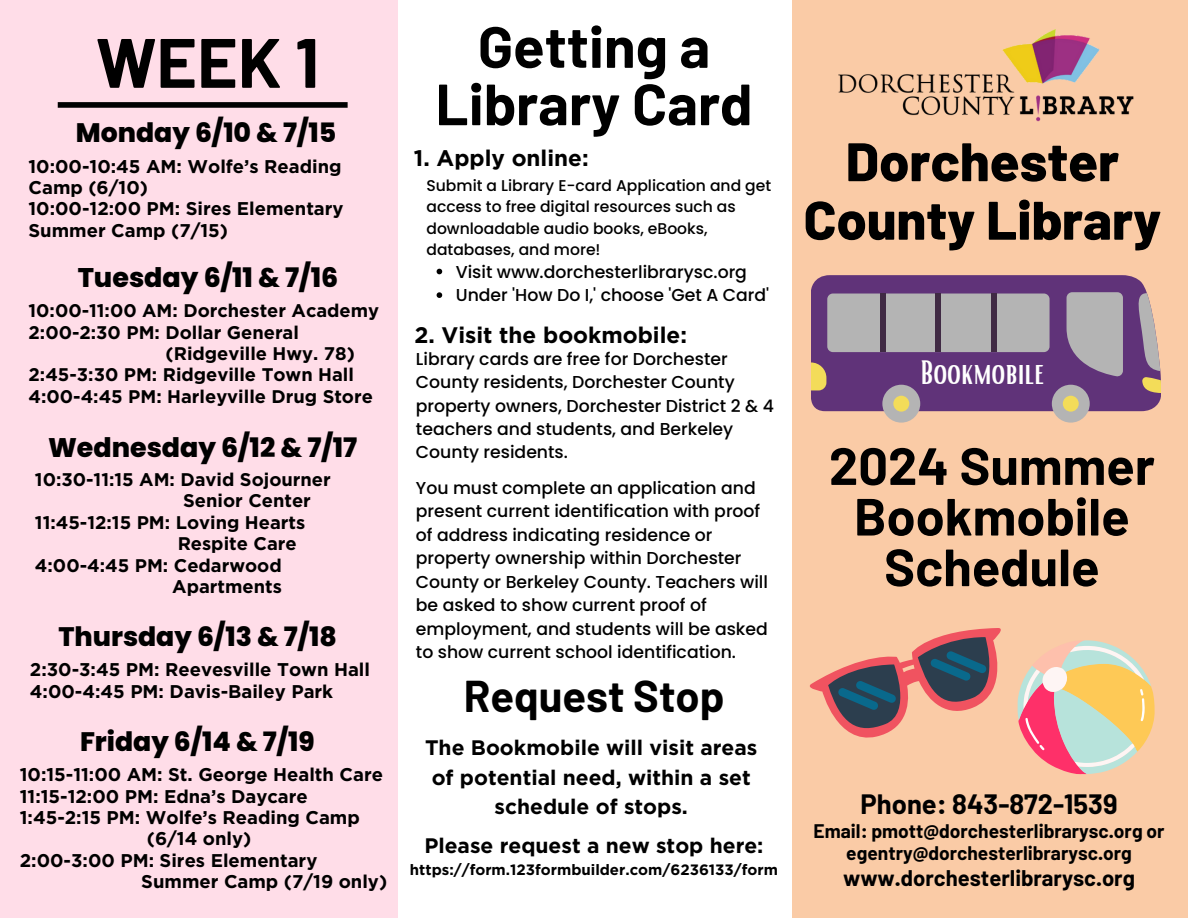
<style>
.page{position:relative;width:1188px;height:918px;background:#fff}
.page>*{position:absolute;margin:0;border:0;box-sizing:border-box;transform-origin:0 0}
.t1{font:700 69.75px "Barlow";color:#000}
.t2{font:700 58.05px/57.3px "Barlow";color:#000;text-align:center}
.t3{font:800 54.15px/58.5px "Barlow";color:#000;text-align:center}
.t4{font:700 52.35px/50.7px "Barlow";color:#000;text-align:center}
.t5{font:700 43.5px "Barlow";color:#000}
.t6{font:32.85px "Bright";color:#fff}
.t7{font:700 27.3px "Barlow";color:#000}
.t8{font:800 27px "Poppins";color:#000}
.t9{font:800 26.85px "Poppins";color:#000}
.t10{font:800 26.7px "Poppins";color:#000}
.t11{font:700 22.5px "Gotham";color:#000}
.t12{font:700 22.05px "Barlow";color:#000}
.t13{font:700 21px/29.2px "Gotham";color:#000;text-align:center}
.t14{font:700 19.2px "Barlow";color:#000}
.t15{font:700 18.45px/21.3px "Gotham";color:#000}
.t16{font:700 18.3px "Gotham";color:#000}
.t17{font:500 17.25px/23.4px "Poppins";color:#000}
.t18{font:500 15.6px/21.3px "Poppins";color:#000}
.t19{font:700 15px "Gotham";color:#000}
</style>
<div class="page">
<div style="left:792px;top:0;width:396px;height:918px;background:#facba6"></div>
<div style="left:811px;top:275px;width:350px;height:136px;background:#603379"></div>
<svg style="left:1133px;top:293px;width:27px;height:78px"></svg>
<svg style="left:1067px;top:292px;width:56px;height:85px;background:#a8a2ac"></svg>
<div style="left:827px;top:294px;width:223px;height:58px;background:#b4b4b4;border-radius:6px"></div>
<div style="left:1052px;top:385px;width:38px;height:38px;background:#b4b4b4;border-radius:50%"></div>
<div style="left:882px;top:385px;width:38px;height:38px;background:#b4b4b4;border-radius:50%"></div>
<div style="left:1063px;top:396px;width:16px;height:16px;background:#f3dc59;border-radius:50%"></div>
<div style="left:893px;top:396px;width:16px;height:16px;background:#f3dc59;border-radius:50%"></div>
<svg style="left:1142px;top:377px;width:19px;height:16px"></svg>
<svg style="left:811px;top:362px;width:15px;height:28px"></svg>
<div style="left:991px;top:294px;width:6px;height:58px;background:#402a44"></div>
<div style="left:936px;top:294px;width:5px;height:58px;background:#402a44"></div>
<div style="left:880px;top:294px;width:6px;height:58px;background:#402a44"></div>
<div style="left:0;top:0;width:398px;height:918px;background:#ffdde8"></div>
<div style="left:58px;top:102px;width:290px;height:6px;background:#000"></div>
<img style="left:838px;top:29px;width:296px;height:93px">
<svg style="left:809px;top:628px;width:345px;height:146px"></svg>
<svg style="left:437px;top:269px;width:5px;height:5px"></svg>
<svg style="left:437px;top:292px;width:5px;height:6px"></svg>
<p class="t1" style="left:96px;top:18px;width:224px">WEEK 1</p>
<p class="t10" style="left:76px;top:114px;width:262px">Monday 6/10 &amp; 7/15</p>
<h2 class="t15" style="left:29px;top:155px;width:315px">10:00-10:45 AM: Wolfe’s Reading<br>Camp (6/10)</h2>
<h3 class="t15" style="left:29px;top:198px;width:317px">10:00-12:00 PM: Sires Elementary<br>Summer Camp (7/15)</h3>
<h6 class="t8" style="left:78px;top:259px;width:262px">Tuesday 6/11 &amp; 7/16</h6>
<p class="t16" style="left:29px;top:300px;width:352px">10:00-11:00 AM: Dorchester Academy</p>
<p class="t16" style="left:29px;top:322px;width:272px">2:00-2:30 PM: Dollar General</p>
<p class="t16" style="left:166px;top:343px;width:191px">(Ridgeville Hwy. 78)</p>
<p class="t16" style="left:29px;top:364px;width:327px">2:45-3:30 PM: Ridgeville Town Hall</p>
<h2 class="t16" style="left:29px;top:386px;width:346px">4:00-4:45 PM: Harleyville Drug Store</h2>
<p class="t9" style="left:48px;top:429px;width:311px">Wednesday 6/12 &amp; 7/17</p>
<h4 class="t16" style="left:35px;top:469px;width:297px">10:30-11:15 AM: David Sojourner</h4>
<p class="t16" style="left:183px;top:490px;width:129px">Senior Center</p>
<p class="t16" style="left:35px;top:512px;width:272px">11:45-12:15 PM: Loving Hearts</p>
<p class="t16" style="left:178px;top:533px;width:121px">Respite Care</p>
<p class="t16" style="left:35px;top:554px;width:248px">4:00-4:45 PM: Cedarwood</p>
<p class="t16" style="left:172px;top:576px;width:111px">Apartments</p>
<p class="t10" style="left:58px;top:618px;width:280px">Thursday 6/13 &amp; 7/18</p>
<p class="t15" style="left:30px;top:659px;width:342px">2:30-3:45 PM: Reevesville Town Hall</p>
<p class="t15" style="left:30px;top:680px;width:305px">4:00-4:45 PM: Davis-Bailey Park</p>
<p class="t10" style="left:80px;top:723px;width:236px">Friday 6/14 &amp; 7/19</p>
<p class="t15" style="left:20px;top:764px;width:365px">10:15-11:00 AM: St. George Health Care</p>
<h6 class="t15" style="left:20px;top:785px;width:290px">11:15-12:00 PM: Edna’s Daycare</h6>
<p class="t15" style="left:20px;top:806px;width:342px">1:45-2:15 PM: Wolfe’s Reading Camp</p>
<p class="t15" style="left:147px;top:828px;width:106px">(6/14 only)</p>
<p class="t15" style="left:20px;top:849px;width:299px">2:00-3:00 PM: Sires Elementary</p>
<h2 class="t15" style="left:141px;top:871px;width:247px">Summer Camp (7/19 only)</h2>
<h5 class="t2" style="left:435px;top:16px;width:319px">Getting a<br>Library Card</h5>
<p class="t11" style="left:414px;top:145px;width:176px">1. Apply online:</p>
<p class="t18" style="left:426px;top:175px;width:346px">Submit a Library E-card Application and get access to free digital resources such as downloadable audio books, eBooks, databases, and more!</p>
<h5 class="t17" style="left:456px;top:260px;width:293px">Visit www.dorchesterlibrarysc.org</h5>
<p class="t17" style="left:456px;top:284px;width:315px">Under 'How Do I,' choose 'Get A Card'</p>
<p class="t11" style="left:414px;top:322px;width:274px">2. Visit the bookmobile:</p>
<h5 class="t17" style="left:416px;top:347px;width:359px">Library cards are free for Dorchester County residents, Dorchester County property owners, Dorchester District 2 &amp; 4 teachers and students, and Berkeley County residents.</h5>
<p class="t17" style="left:416px;top:476px;width:354px">You must complete an application and present current identification with proof of address indicating residence or property ownership within Dorchester County or Berkeley County. Teachers will be asked to show current proof of employment, and students will be asked to show current school identification.</p>
<h5 class="t5" style="left:464px;top:669px;width:262px">Request Stop</h5>
<p class="t13" style="left:425px;top:733px;width:334px">The Bookmobile will visit areas of potential need, within a set schedule of stops.</p>
<p class="t13" style="left:424px;top:830px;width:341px">Please request a new stop here:</p>
<p class="t19" style="left:410px;top:861px;width:370px">https://form.123formbuilder.com/6236133/form</p>
<p class="t3" style="left:804px;top:130px;width:359px">Dorchester<br>County Library</p>
<h5 class="t6" style="left:920px;top:351px;width:125px">Bookmobile</h5>
<p class="t4" style="left:829px;top:439px;width:327px">2024 Summer<br>Bookmobile<br>Schedule</p>
<h6 class="t7" style="left:861px;top:787px;width:259px">Phone: 843-872-1539</h6>
<p class="t14" style="left:814px;top:819px;width:352px">Email: pmott@dorchesterlibrarysc.org or</p>
<p class="t14" style="left:846px;top:841px;width:287px">egentry@dorchesterlibrarysc.org</p>
<p class="t12" style="left:843px;top:864px;width:293px">www.dorchesterlibrarysc.org</p>
</div>
